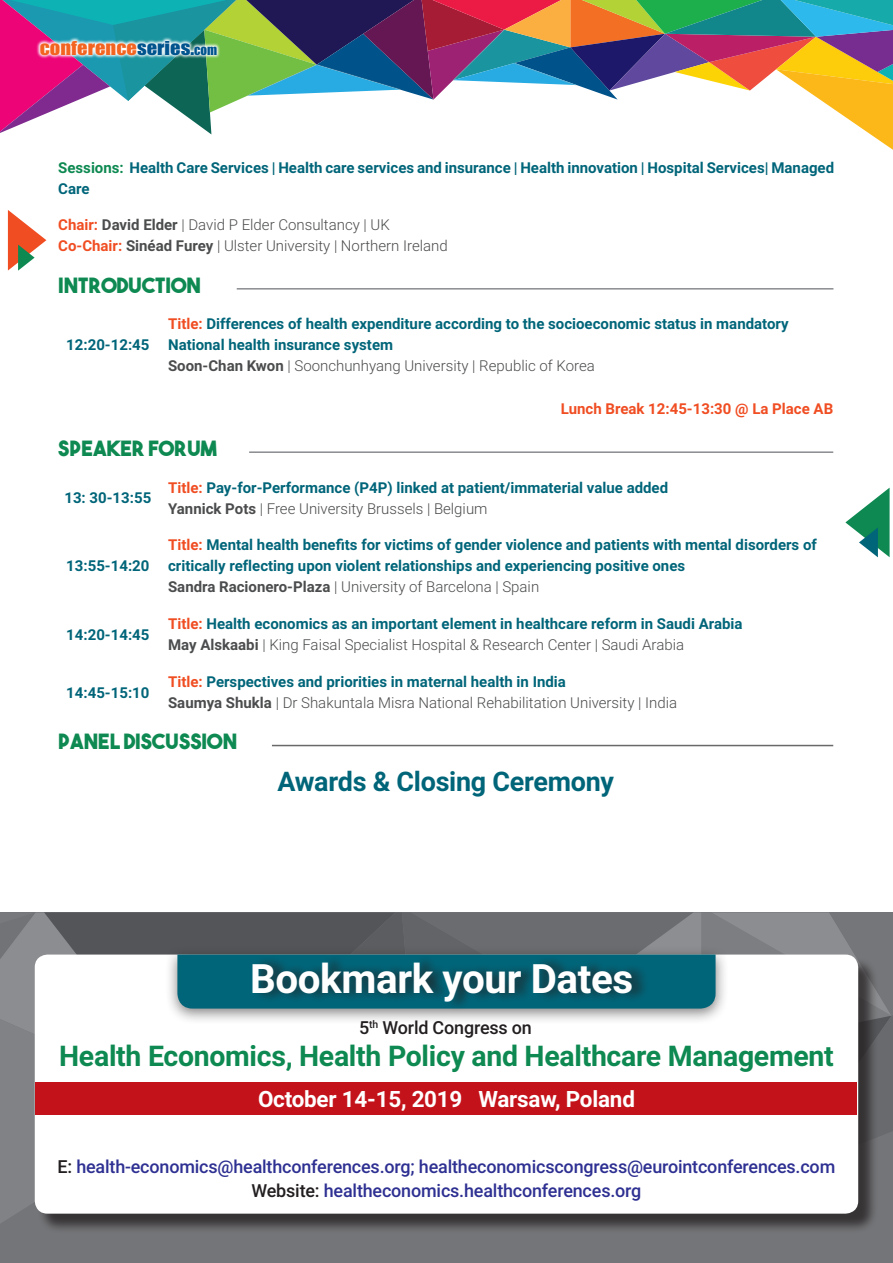
<style>
.page{position:relative;width:893px;height:1263px;background:#fff}
.page>*{position:absolute;margin:0;border:0;box-sizing:border-box;transform-origin:0 0}
.t1{font:700 40.5px "Roboto";letter-spacing:-.01em;color:#fff}
.t2{font:700 28.5px "Roboto";letter-spacing:-.01em;color:#0d8951}
.t3{font:700 27px "Roboto";letter-spacing:-.01em;color:#016579}
.t4{font:700 22.5px "Roboto";letter-spacing:-.01em;color:#fff}
.t5{font:21px "The Bold Font";color:#0d8951}
.t6{font:500 18px "Roboto";letter-spacing:-.01em;color:#2e3092}
.t7{font:500 18px "Roboto";letter-spacing:-.01em;color:#231f20}
.t8{font:17.7px "Impact";color:#f36421;scale:1.16 1}
.t9{font:700 15px/21px "Roboto";color:#016579}
.t10{font:300 15px/21px "Roboto";color:#4b4c4d}
.t11{font:700 15px "Roboto";color:#f04d22}
.s1{color:#00548e}
.s2{font-size:12.6px;color:#00548e}
.s3{color:#0d8951}
.s4{font-weight:700;color:#f04d22}
.s5{font-weight:700}
.s6{color:#f04d22}
.s7{color:#4b4c4d}
.s8{font-weight:300;color:#4b4c4d}
.s9{font-weight:700;color:#016579}
.s10{color:#231f20}
</style>
<div class="page">
<svg style="left:0;top:0;width:893px;height:150px"></svg>
<svg style="left:845px;top:488px;width:45px;height:69px"></svg>
<svg style="left:36px;top:37px;width:185px;height:22px"></svg>
<svg style="left:8px;top:210px;width:38px;height:61px"></svg>
<hr style="left:237px;top:288px;width:596px;height:2px;background:#898b8e">
<hr style="left:249px;top:451px;width:584px;height:2px;background:#898b8e">
<hr style="left:272px;top:745px;width:561px;height:1px;background:#69696c">
<div style="left:0;top:912px;width:893px;height:351px;background:#747578"></div>
<svg style="left:0;top:912px;width:893px;height:318px;background:#c7cacc"></svg>
<div style="left:252px;top:954px;width:397px;height:57px;background:#231f20;opacity:.75"></div>
<div style="left:36px;top:1082px;width:821px;height:33px;background:#c4121a"></div>
<p class="t8" style="left:40px;top:34px;width:154px">CONFERENCE<span class="s1">SERIES.</span><span class="s2">COM</span></p>
<p class="t9" style="left:58px;top:156px;width:777px"><span class="s3">Sessions:</span> Health Care Services | Health care services and insurance | Health innovation | Hospital Services| Managed<br>Care</p>
<p class="t10" style="left:58px;top:214px;width:333px"><span class="s4">Chair:</span> <span class="s5">David Elder</span> | David P Elder Consultancy | UK</p>
<p class="t10" style="left:58px;top:235px;width:391px"><span class="s4">Co-Chair:</span> <span class="s5">Sinéad Furey</span> | Ulster University | Northern Ireland</p>
<p class="t5" style="left:58px;top:272px;width:144px">INTRODUCTION</p>
<p class="t9" style="left:168px;top:313px;width:622px"><span class="s6">Title:</span> Differences of health expenditure according to the socioeconomic status in mandatory<br>National health insurance system<br><span class="s7">Soon-Chan Kwon</span> <span class="s8">| Soonchunhyang University | Republic of Korea</span></p>
<p class="t11" style="left:561px;top:398px;width:274px">Lunch Break 12:45-13:30 @ La Place AB</p>
<p class="t5" style="left:58px;top:435px;width:160px">SPEAKER FORUM</p>
<p class="t9" style="left:64px;top:487px;width:88px">13: 30-13:55</p>
<p class="t9" style="left:168px;top:476px;width:502px"><span class="s6">Title:</span> Pay-for-Performance (P4P) linked at patient/immaterial value added<br><span class="s7">Yannick Pots</span> <span class="s8">| Free University Brussels | Belgium</span></p>
<p class="t9" style="left:66px;top:334px;width:85px">12:20-12:45</p>
<p class="t9" style="left:66px;top:555px;width:85px">13:55-14:20</p>
<p class="t9" style="left:168px;top:534px;width:650px"><span class="s6">Title:</span> Mental health benefits for victims of gender violence and patients with mental disorders of critically reflecting upon violent relationships and experiencing positive ones<br><span class="s7">Sandra Racionero-Plaza</span> <span class="s8">| University of Barcelona | Spain</span></p>
<p class="t9" style="left:66px;top:623px;width:85px">14:20-14:45</p>
<p class="t9" style="left:168px;top:613px;width:576px"><span class="s6">Title:</span> Health economics as an important element in healthcare reform in Saudi Arabia<br><span class="s7">May Alskaabi</span> <span class="s8">| King Faisal Specialist Hospital &amp; Research Center | Saudi Arabia</span></p>
<p class="t9" style="left:66px;top:681px;width:85px">14:45-15:10</p>
<p class="t10" style="left:168px;top:671px;width:510px"><span class="s4">Title:</span> <span class="s9">Perspectives and priorities in maternal health in India<br></span><span class="s5">Saumya Shukla</span> | Dr Shakuntala Misra National Rehabilitation University | India</p>
<p class="t5" style="left:58px;top:728px;width:180px">PANEL DISCUSSION</p>
<p class="t3" style="left:277px;top:763px;width:338px">Awards &amp; Closing Ceremony</p>
<p class="t1" style="left:250px;top:951px;width:385px">Bookmark your Dates</p>
<p class="t7" style="left:359px;top:1015px;width:174px">5<sup>th</sup> World Congress on</p>
<p class="t2" style="left:59px;top:1036px;width:776px">Health Economics, Health Policy and Healthcare Management</p>
<p class="t4" style="left:258px;top:1083px;width:378px">October 14-15, 2019 Warsaw, Poland</p>
<p class="t6" style="left:58px;top:1154px;width:779px"><span class="s10">E:</span> health-economics@healthconferences.org; healtheconomicscongress@eurointconferences.com</p>
<p class="t6" style="left:251px;top:1178px;width:391px"><span class="s10">Website:</span> healtheconomics.healthconferences.org</p>
</div>
